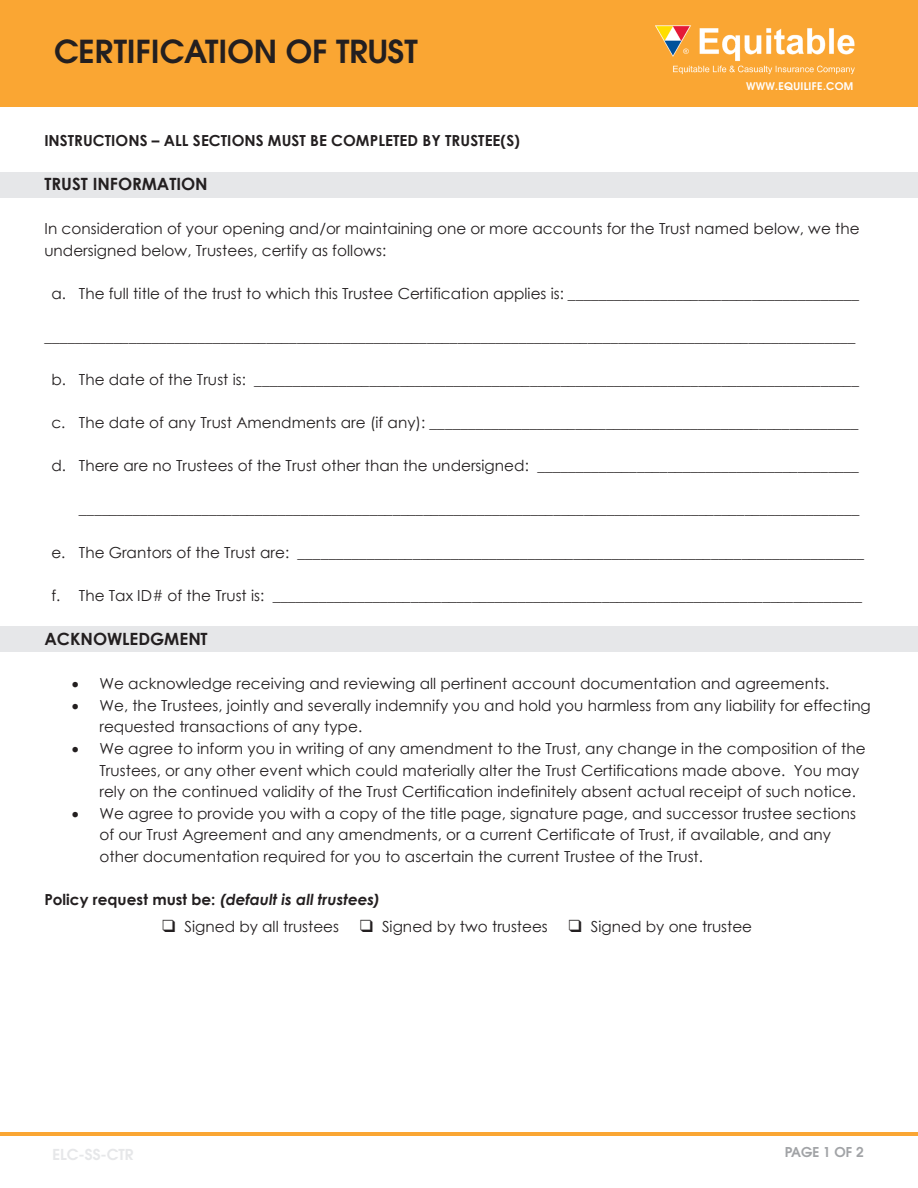
<style>
.page{position:relative;width:918px;height:1188px;background:#fff}
.page>*{position:absolute;margin:0;border:0;box-sizing:border-box;transform-origin:0 0}
.T4{font:600 31.5px "Avant Garde";color:#231f20}
.t1{font:700 16.95px "Century Gothic";color:#231f20}
.t2{font:15.3px/21.6px "Century Gothic";letter-spacing:.005em;color:#231f20}
.t3{font:700 15.3px "Century Gothic";color:#231f20}
.t4{font:italic 700 15.3px "Century Gothic";color:#231f20}
.t5{font:600 15px "Avant Garde";color:#e6e7e9}
.t6{font:600 13.5px "Avant Garde LT";color:#a1a3a6}
.t7{font:600 10.5px "Avant Garde";letter-spacing:.03em;color:#fff}
.s1{font-style:normal}
.s2{font-family:"Arial Unicode MS";font-size:16.95px}
</style>
<div class="page">
<div style="left:0;top:173px;width:918px;height:25px;background:#e6e7e9"></div>
<div style="left:0;top:626px;width:918px;height:26px;background:#e6e7e9"></div>
<div style="left:0;top:0;width:918px;height:106px;background:#faa633"></div>
<img style="left:655px;top:25px;width:200px;height:50px">
<hr style="left:0;top:1132px;width:918px;height:4px;background:#faa633">
<p class="T4" style="left:54px;top:31px;width:365px">CERTIFICATION OF TRUST</p>
<p class="t7" style="left:746px;top:79px;width:109px">WWW.EQUILIFE.COM</p>
<p class="t3" style="left:44px;top:128px;width:477px">INSTRUCTIONS – ALL SECTIONS MUST BE COMPLETED BY TRUSTEE(S)</p>
<p class="t1" style="left:44px;top:171px;width:165px">TRUST INFORMATION</p>
<p class="t2" style="left:44px;top:217px;width:817px">In consideration of your opening and/or maintaining one or more accounts for the Trust named below, we the undersigned below, Trustees, certify as follows:</p>
<p class="t2" style="left:51px;top:282px;width:809px">a. The full title of the trust to which this Trustee Certification applies is: ______________________________________</p>
<p class="t2" style="left:44px;top:325px;width:813px">__________________________________________________________________________________________________________</p>
<p class="t2" style="left:51px;top:368px;width:809px">b. The date of the Trust is: _______________________________________________________________________________</p>
<p class="t2" style="left:51px;top:412px;width:809px">c. The date of any Trust Amendments are (if any): ________________________________________________________</p>
<p class="t2" style="left:51px;top:455px;width:809px">d. There are no Trustees of the Trust other than the undersigned: __________________________________________</p>
<p class="t2" style="left:79px;top:498px;width:782px">______________________________________________________________________________________________________</p>
<p class="t2" style="left:51px;top:541px;width:814px">e. The Grantors of the Trust are: __________________________________________________________________________</p>
<p class="t2" style="left:51px;top:584px;width:812px">f. The Tax ID# of the Trust is: _____________________________________________________________________________</p>
<p class="t1" style="left:44px;top:626px;width:165px">ACKNOWLEDGMENT</p>
<p class="t2" style="left:72px;top:673px;width:759px">• We acknowledge receiving and reviewing all pertinent account documentation and agreements.</p>
<p class="t2" style="left:99px;top:694px;width:773px;text-indent:-28px">• We, the Trustees, jointly and severally indemnify you and hold you harmless from any liability for effecting requested transactions of any type.</p>
<p class="t2" style="left:99px;top:737px;width:768px;text-indent:-28px">• We agree to inform you in writing of any amendment to the Trust, any change in the composition of the<br>Trustees, or any other event which could materially alter the Trust Certifications made above. You may rely on the continued validity of the Trust Certification indefinitely absent actual receipt of such notice.</p>
<p class="t2" style="left:99px;top:802px;width:758px;text-indent:-28px">• We agree to provide you with a copy of the title page, signature page, and successor trustee sections of our Trust Agreement and any amendments, or a current Certificate of Trust, if available, and any other documentation required for you to ascertain the current Trustee of the Trust.</p>
<p class="t4" style="left:44px;top:888px;width:337px"><span class="s1">Policy request must be:</span> (default is all trustees)</p>
<p class="t2" style="left:163px;top:916px;width:591px"><span class="s2">❑</span> Signed by all trustees <span class="s2">❑</span> Signed by two trustees <span class="s2">❑</span> Signed by one trustee</p>
<p class="t5" style="left:52px;top:1144px;width:82px">ELC-SS-CTR</p>
<p class="t6" style="left:785px;top:1144px;width:80px">PAGE 1 OF 2</p>
</div>
